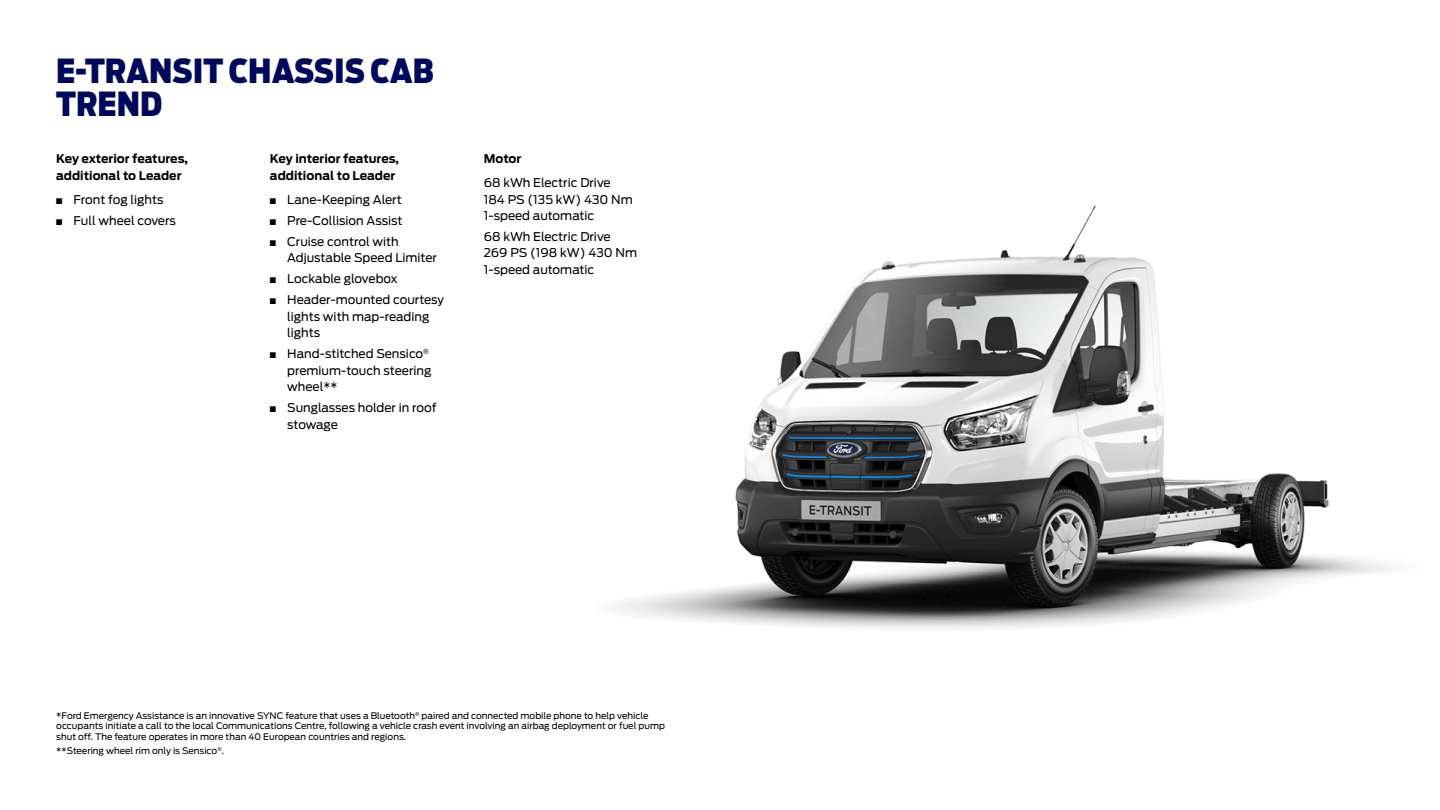
<style>
.page{position:relative;width:1440px;height:810px;background:#fff}
.page>*{position:absolute;margin:0;border:0;box-sizing:border-box;transform-origin:0 0}
.t1{font:900 33px/33px "Ford Antenna Cond";color:#00095b}
.t2{font:12px/16.5px "Ford Antenna";color:#000}
.t3{font:700 12px/16.5px "Ford Antenna";color:#000}
.t4{font:9px/10.5px "Ford Antenna";color:#000}
</style>
<div class="page">
<img style="left:616px;top:205px;width:779px;height:424px">
<h1 class="t1" style="left:56px;top:50px;width:379px">E-TRANSIT CHASSIS CAB<br>TREND</h1>
<p class="t3" style="left:56px;top:149px;width:133px">Key exterior features, additional to Leader</p>
<p class="t2" style="left:56px;top:190px;width:109px">■ Front fog lights</p>
<p class="t2" style="left:56px;top:211px;width:121px">■ Full wheel covers</p>
<p class="t3" style="left:270px;top:149px;width:131px">Key interior features, additional to Leader</p>
<p class="t2" style="left:270px;top:190px;width:133px">■ Lane-Keeping Alert</p>
<p class="t2" style="left:270px;top:211px;width:134px">■ Pre-Collision Assist</p>
<p class="t2" style="left:287px;top:232px;width:151px;text-indent:-17px">■ Cruise control with<br>Adjustable Speed Limiter</p>
<p class="t2" style="left:270px;top:269px;width:129px">■ Lockable glovebox</p>
<p class="t2" style="left:287px;top:290px;width:158px;text-indent:-17px">■ Header-mounted courtesy lights with map-reading lights</p>
<p class="t2" style="left:287px;top:344px;width:146px;text-indent:-17px">■ Hand-stitched Sensico<sup>® </sup>premium-touch steering wheel**</p>
<p class="t2" style="left:287px;top:398px;width:151px;text-indent:-17px">■ Sunglasses holder in roof stowage</p>
<p class="t3" style="left:484px;top:149px;width:39px">Motor</p>
<p class="t2" style="left:484px;top:173px;width:151px">68 kWh Electric Drive<br>184 PS (135 kW) 430 Nm<br>1-speed automatic</p>
<p class="t2" style="left:484px;top:227px;width:155px">68 kWh Electric Drive<br>269 PS (198 kW) 430 Nm<br>1-speed automatic</p>
<p class="t4" style="left:56px;top:709px;width:610px">*Ford Emergency Assistance is an innovative SYNC feature that uses a Bluetooth<sup>®</sup> paired and connected mobile phone to help vehicle occupants initiate a call to the local Communications Centre, following a vehicle crash event involving an airbag deployment or fuel pump shut off. The feature operates in more than 40 European countries and regions.</p>
<p class="t4" style="left:56px;top:745px;width:169px">**Steering wheel rim only is Sensico<sup>®</sup>.</p>
</div>
